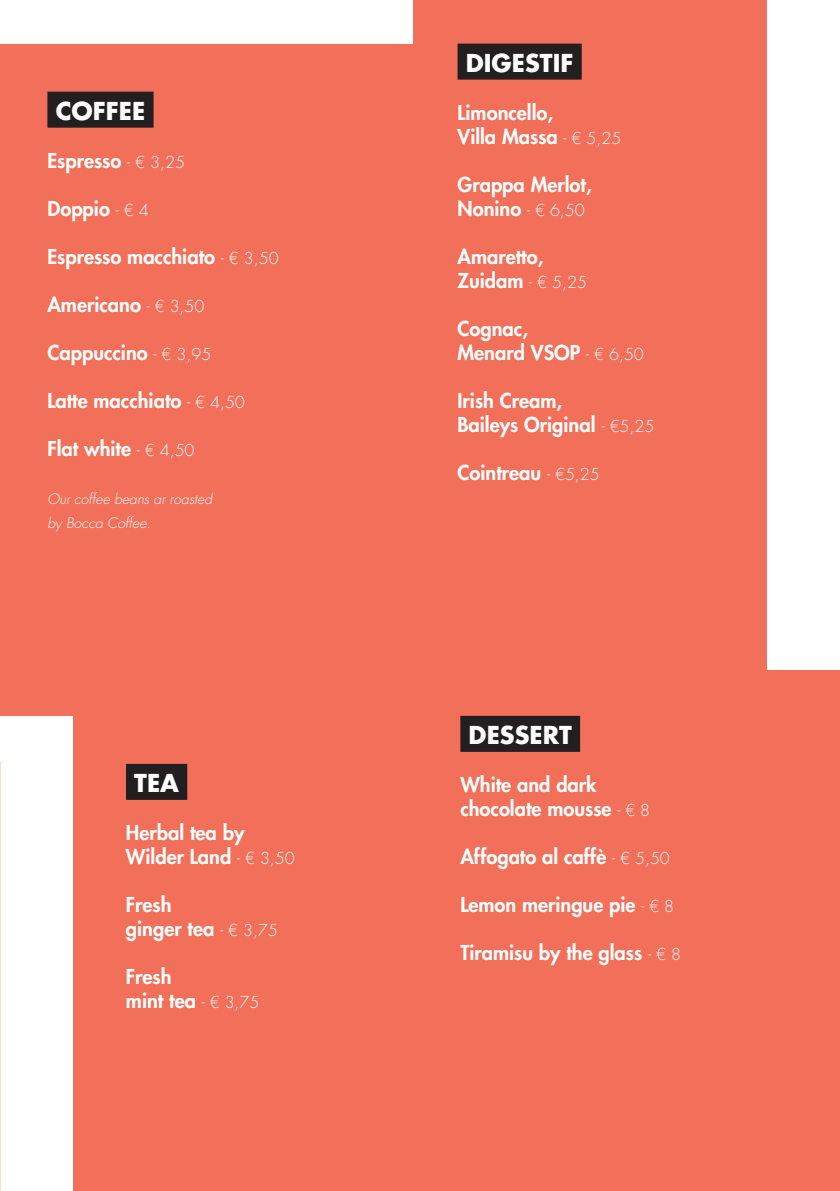
<style>
.page{position:relative;width:840px;height:1191px;background:#fff}
.page>*{position:absolute;margin:0;border:0;box-sizing:border-box;transform-origin:0 0}
.t1{font:700 24px "Futura Std";color:#fff}
.t2{font:800 20px/24px "Futura Std";color:#fff}
.t3{font:italic 300 14px/24px "Futura Std";color:#fff}
.s1{font-weight:300;font-size:16px}
</style>
<div class="page">
<div style="left:0;top:44px;width:414px;height:671px;background:#f26f59"></div>
<div style="left:413px;top:0;width:353px;height:672px;background:#f26f59"></div>
<div style="left:388px;top:671px;width:451px;height:520px;background:#f26f59"></div>
<div style="left:73px;top:714px;width:316px;height:477px;background:#f26f59"></div>
<div style="left:47px;top:92px;width:106px;height:36px;background:#231f20"></div>
<div style="left:457px;top:44px;width:124px;height:36px;background:#231f20"></div>
<div style="left:460px;top:716px;width:119px;height:36px;background:#231f20"></div>
<div style="left:126px;top:764px;width:61px;height:36px;background:#231f20"></div>
<p class="t1" style="left:56px;top:95px;width:91px">COFFEE</p>
<p class="t2" style="left:47px;top:149px;width:139px">Espresso <span class="s1">- € 3,25</span></p>
<p class="t2" style="left:47px;top:197px;width:103px">Doppio <span class="s1">- € 4</span></p>
<p class="t2" style="left:47px;top:245px;width:232px">Espresso macchiato <span class="s1">- € 3,50</span></p>
<p class="t2" style="left:47px;top:293px;width:158px">Americano <span class="s1">- € 3,50</span></p>
<p class="t2" style="left:47px;top:341px;width:165px">Cappuccino <span class="s1">- € 3,95</span></p>
<p class="t2" style="left:47px;top:389px;width:199px">Latte macchiato <span class="s1">- € 4,50</span></p>
<p class="t2" style="left:47px;top:437px;width:148px">Flat white <span class="s1">- € 4,50</span></p>
<p class="t3" style="left:47px;top:487px;width:166px">Our coffee beans ar roasted by Bocca Coffee.</p>
<p class="t1" style="left:134px;top:767px;width:46px">TEA</p>
<p class="t2" style="left:126px;top:821px;width:170px">Herbal tea by<br>Wilder Land <span class="s1">- € 3,50</span></p>
<p class="t2" style="left:126px;top:893px;width:153px">Fresh<br>ginger tea <span class="s1">- € 3,75</span></p>
<p class="t2" style="left:126px;top:965px;width:135px">Fresh<br>mint tea <span class="s1">- € 3,75</span></p>
<p class="t1" style="left:465px;top:47px;width:109px">DIGESTIF</p>
<p class="t2" style="left:457px;top:101px;width:165px">Limoncello,<br>Villa Massa <span class="s1">- € 5,25</span></p>
<p class="t2" style="left:457px;top:173px;width:136px">Grappa Merlot,<br>Nonino <span class="s1">- € 6,50</span></p>
<p class="t2" style="left:457px;top:245px;width:131px">Amaretto,<br>Zuidam <span class="s1">- € 5,25</span></p>
<p class="t2" style="left:457px;top:317px;width:188px">Cognac,<br>Menard VSOP <span class="s1">- € 6,50</span></p>
<p class="t2" style="left:457px;top:389px;width:198px">Irish Cream,<br>Baileys Original <span class="s1">- €5,25</span></p>
<p class="t2" style="left:457px;top:461px;width:144px">Cointreau <span class="s1">- €5,25</span></p>
<p class="t1" style="left:468px;top:719px;width:105px">DESSERT</p>
<p class="t2" style="left:460px;top:773px;width:191px">White and dark chocolate mousse <span class="s1">- € 8</span></p>
<p class="t2" style="left:460px;top:845px;width:211px">Affogato al caffè <span class="s1">- € 5,50</span></p>
<p class="t2" style="left:460px;top:893px;width:215px">Lemon meringue pie <span class="s1">- € 8</span></p>
<p class="t2" style="left:460px;top:941px;width:222px">Tiramisu by the glass <span class="s1">- € 8</span></p>
</div>
